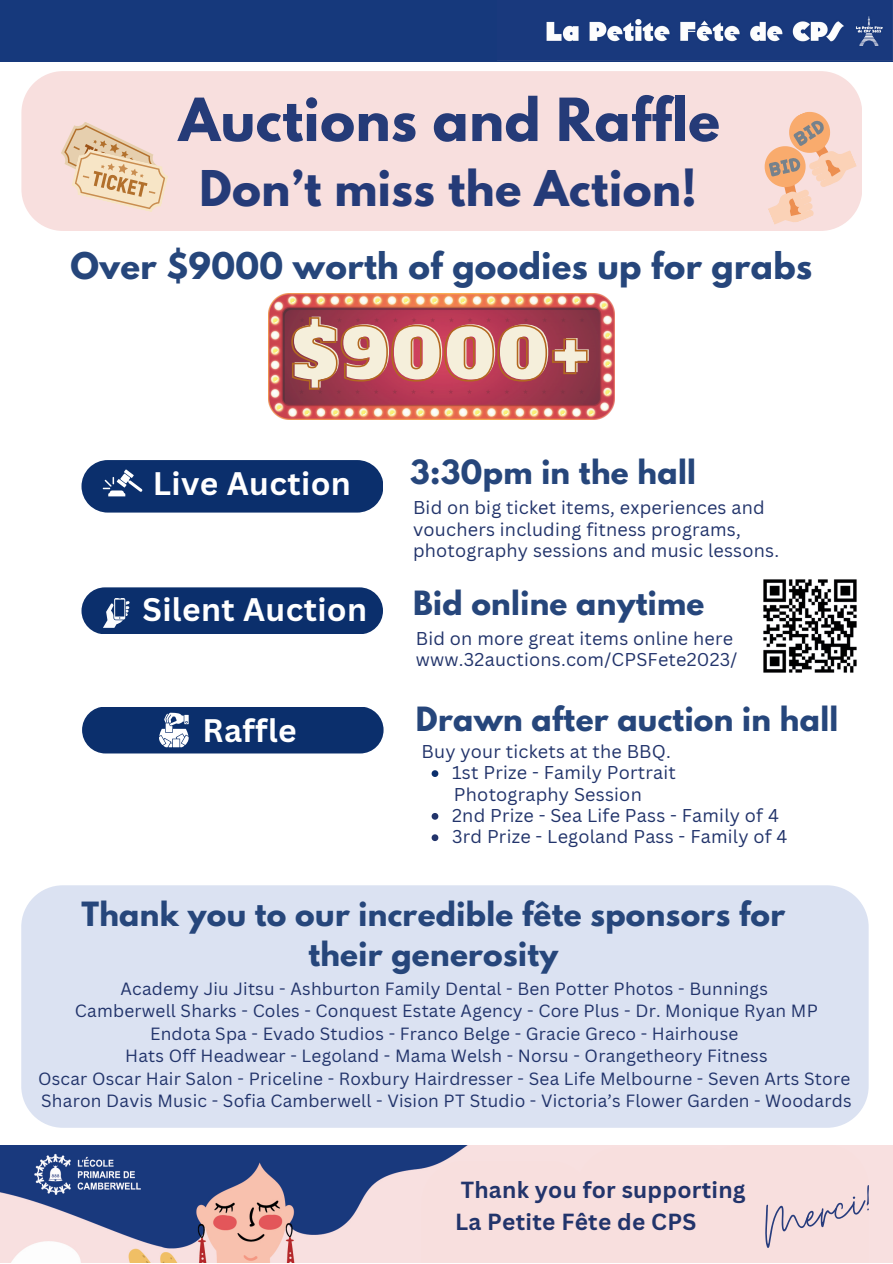
<style>
.page{position:relative;width:893px;height:1264px;background:#fff}
.page>*{position:absolute;margin:0;border:0;box-sizing:border-box;transform-origin:0 0}
.t1{font:68.4px "Alfa Slab One";color:#f5efdb}
.t2{font:61.8px "Moon Time";color:#273c7d}
.t3{font:700 52.65px "League Spartan";letter-spacing:.01em;color:#253b78}
.t4{font:700 43.65px "League Spartan";letter-spacing:.01em;color:#253b78}
.t5{font:700 32.55px "League Spartan";letter-spacing:.01em;color:#26467b}
.t6{font:700 31.65px "Canva Sans";letter-spacing:.01em;color:#fff}
.t7{font:700 29.55px/40.5px "League Spartan";letter-spacing:.01em;color:#26467b;text-align:center}
.t8{font:700 22.65px/31.5px "Canva Sans";letter-spacing:.01em;color:#22346b}
.t9{font:18px/21.3px "Canva Sans";letter-spacing:.01em;color:#22346b}
.t10{font:17.25px/22.5px "Canva Sans";letter-spacing:.01em;color:#22346b;text-align:center}
</style>
<div class="page">
<img style="left:0;top:1145px;width:892px;height:117px">
<div style="left:421px;top:1145px;width:447px;height:117px;background:#f8dfde"></div>
<div style="left:0;top:0;width:892px;height:62px;background:#16397c"></div>
<img style="left:497px;top:16px;width:395px;height:45px">
<div style="left:21px;top:71px;width:841px;height:160px;background:#f8dfde"></div>
<img style="left:268px;top:294px;width:346px;height:125px">
<div style="left:21px;top:885px;width:847px;height:242px;background:#dbe2f2"></div>
<div style="left:81px;top:587px;width:302px;height:47px;background:#0b2f6c;border-radius:23px"></div>
<svg style="left:81px;top:460px;width:302px;height:52px;background:#183a74"></svg>
<svg style="left:103px;top:598px;width:27px;height:30px"></svg>
<svg style="left:764px;top:112px;width:92px;height:113px;background:#f1cab7"></svg>
<svg style="left:61px;top:122px;width:107px;height:90px;background:#ecd1b8"></svg>
<div style="left:82px;top:706px;width:301px;height:47px;background:#0b2f6c;border-radius:23px"></div>
<svg style="left:159px;top:712px;width:29px;height:35px"></svg>
<img style="left:763px;top:579px;width:94px;height:94px">
<svg style="left:290px;top:316px;width:298px;height:74px;background:#ad3d4d"></svg>
<svg style="left:431px;top:770px;width:7px;height:7px"></svg>
<svg style="left:431px;top:813px;width:7px;height:6px"></svg>
<svg style="left:431px;top:834px;width:7px;height:7px"></svg>
<h3 class="t3" style="left:179px;top:78px;width:542px">Auctions and Raffle</h3>
<h3 class="t4" style="left:199px;top:154px;width:498px">Don’t miss the Action!</h3>
<h3 class="t5" style="left:70px;top:240px;width:743px">Over $9000 worth of goodies up for grabs</h3>
<h1 class="t1" style="left:293px;top:294px;width:300px">$9000+</h1>
<h3 class="t6" style="left:153px;top:464px;width:199px">Live Auction</h3>
<h3 class="t6" style="left:142px;top:590px;width:226px">Silent Auction</h3>
<h3 class="t6" style="left:203px;top:712px;width:96px">Raffle</h3>
<h3 class="t7" style="left:410px;top:451px;width:287px">3:30pm in the hall</h3>
<p class="t9" style="left:413px;top:497px;width:367px">Bid on big ticket items, experiences and vouchers including fitness programs, photography sessions and music lessons.</p>
<h3 class="t7" style="left:413px;top:582px;width:293px">Bid online anytime</h3>
<p class="t9" style="left:416px;top:627px;width:323px">Bid on more great items online here www.32auctions.com/CPSFete2023/</p>
<h3 class="t7" style="left:416px;top:698px;width:424px">Drawn after auction in hall</h3>
<p class="t9" style="left:452px;top:762px;width:225px">1st Prize - Family Portrait</p>
<p class="t9" style="left:452px;top:804px;width:337px">2nd Prize - Sea Life Pass - Family of 4<br>3rd Prize - Legoland Pass - Family of 4</p>
<p class="t9" style="left:421px;top:740px;width:251px">Buy your tickets at the BBQ.</p>
<p class="t9" style="left:454px;top:783px;width:189px">Photography Session</p>
<h3 class="t7" style="left:81px;top:893px;width:705px">Thank you to our incredible fête sponsors for their generosity</h3>
<p class="t10" style="left:38px;top:977px;width:813px">Academy Jiu Jitsu - Ashburton Family Dental - Ben Potter Photos - Bunnings<br>Camberwell Sharks - Coles - Conquest Estate Agency - Core Plus - Dr. Monique Ryan MP<br>Endota Spa - Evado Studios - Franco Belge - Gracie Greco - Hairhouse<br>Hats Off Headwear - Legoland - Mama Welsh - Norsu - Orangetheory Fitness<br>Oscar Oscar Hair Salon - Priceline - Roxbury Hairdresser - Sea Life Melbourne - Seven Arts Store</p>
<p class="t10" style="left:41px;top:1089px;width:811px">Sharon Davis Music - Sofia Camberwell - Vision PT Studio - Victoria’s Flower Garden - Woodards</p>
<h3 class="t8" style="left:455px;top:1174px;width:292px">Thank you for supporting<br>La Petite Fête de CPS</h3>
<h2 class="t2" style="left:752px;top:1192px;width:118px;rotate:-15deg">Merci!</h2>
</div>
